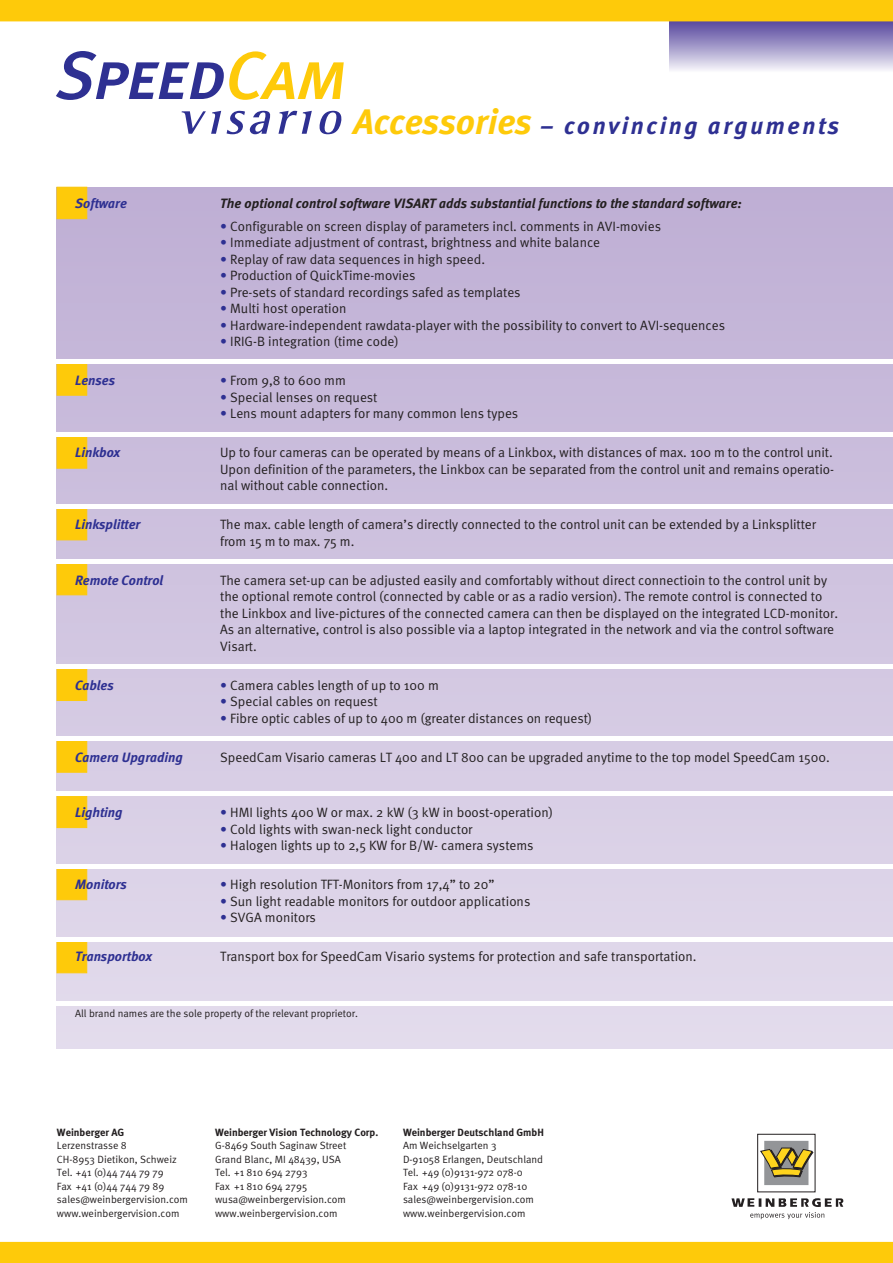
<style>
.page{position:relative;width:893px;height:1263px;background:#fff}
.page>*{position:absolute;margin:0;border:0;box-sizing:border-box;transform-origin:0 0}
.t1{font:italic 35.4px "Meta Bold LF";color:#feca0a}
.t2{font:italic 700 24px "Meta";letter-spacing:.11em;color:#2e3092}
.t3{font:13.5px/16.5px "Meta Normal";color:#231f20}
.t4{font:italic 700 13.5px "Meta";color:#2e3092}
.t5{font:italic 700 13.5px "Meta";letter-spacing:.005em;color:#231f20}
.t6{font:10.5px/13.5px "Meta Normal";color:#231f20}
.t7{font:700 10.5px "Meta";color:#231f20}
.s1{color:#2e3092}
</style>
<div class="page">
<svg style="left:56px;top:51px;width:288px;height:49px"></svg>
<svg style="left:182px;top:111px;width:39px;height:23px"></svg>
<svg style="left:227px;top:111px;width:44px;height:23px"></svg>
<svg style="left:278px;top:111px;width:34px;height:23px"></svg>
<svg style="left:319px;top:111px;width:23px;height:23px"></svg>
<div style="left:57px;top:187px;width:836px;height:861px;background:linear-gradient(to bottom,#beaed4,#e4dded)"></div>
<div style="left:57px;top:187px;width:30px;height:32px;background:#feca0a;border:1px solid #feca0a"></div>
<div style="left:57px;top:364px;width:30px;height:31px;background:#feca0a;border:1px solid #feca0a"></div>
<div style="left:57px;top:437px;width:30px;height:31px;background:#feca0a;border:1px solid #feca0a"></div>
<div style="left:57px;top:508px;width:30px;height:32px;background:#feca0a;border:1px solid #feca0a"></div>
<div style="left:57px;top:563px;width:30px;height:32px;background:#feca0a;border:1px solid #feca0a"></div>
<div style="left:57px;top:669px;width:30px;height:32px;background:#feca0a;border:1px solid #feca0a"></div>
<div style="left:57px;top:741px;width:30px;height:31px;background:#feca0a;border:1px solid #feca0a"></div>
<div style="left:57px;top:796px;width:30px;height:32px;background:#feca0a;border:1px solid #feca0a"></div>
<div style="left:57px;top:868px;width:30px;height:32px;background:#feca0a;border:1px solid #feca0a"></div>
<div style="left:57px;top:941px;width:30px;height:32px;background:#feca0a;border:1px solid #feca0a"></div>
<div style="left:56px;top:359px;width:837px;height:5px;background:#fff"></div>
<div style="left:56px;top:432px;width:837px;height:5px;background:#fff"></div>
<hr style="left:56px;top:504px;width:837px;height:4px;background:#fff">
<hr style="left:56px;top:559px;width:837px;height:4px;background:#fff">
<hr style="left:56px;top:665px;width:837px;height:4px;background:#fff">
<div style="left:56px;top:736px;width:837px;height:5px;background:#fff"></div>
<hr style="left:56px;top:792px;width:837px;height:4px;background:#fff">
<hr style="left:56px;top:864px;width:837px;height:4px;background:#fff">
<hr style="left:56px;top:937px;width:837px;height:4px;background:#fff">
<hr style="left:56px;top:1001px;width:837px;height:4px;background:#fff">
<svg style="left:669px;top:21px;width:224px;height:49px;background:#a399c7"></svg>
<div style="left:0;top:1242px;width:893px;height:21px;background:#feca0a"></div>
<div style="left:0;top:0;width:893px;height:21px;background:#feca0a"></div>
<svg style="left:731px;top:1134px;width:113px;height:85px"></svg>
<h1 class="t1" style="left:353px;top:100px;width:180px">Accessories</h1>
<h2 class="t2" style="left:540px;top:111px;width:301px">– convincing arguments</h2>
<p class="t4" style="left:75px;top:195px;width:53px">Software</p>
<p class="t5" style="left:220px;top:195px;width:523px">The optional control software VISART adds substantial functions to the standard software:</p>
<p class="t3" style="left:220px;top:217px;width:442px"><span class="s1">•</span> Configurable on screen display of parameters incl. comments in AVI-movies</p>
<p class="t3" style="left:220px;top:234px;width:381px"><span class="s1">•</span> Immediate adjustment of contrast, brightness and white balance</p>
<p class="t3" style="left:220px;top:250px;width:266px"><span class="s1">•</span> Replay of raw data sequences in high speed.</p>
<p class="t3" style="left:220px;top:267px;width:197px"><span class="s1">•</span> Production of QuickTime-movies</p>
<p class="t3" style="left:220px;top:283px;width:302px"><span class="s1">•</span> Pre-sets of standard recordings safed as templates</p>
<p class="t3" style="left:220px;top:300px;width:128px"><span class="s1">•</span> Multi host operation</p>
<p class="t3" style="left:220px;top:316px;width:506px"><span class="s1">•</span> Hardware-independent rawdata-player with the possibility to convert to AVI-sequences</p>
<p class="t3" style="left:220px;top:333px;width:180px"><span class="s1">•</span> IRIG-B integration (time code)</p>
<p class="t4" style="left:75px;top:372px;width:42px">Lenses</p>
<p class="t3" style="left:220px;top:372px;width:127px"><span class="s1">•</span> From 9,8 to 600 mm</p>
<p class="t3" style="left:220px;top:388px;width:159px"><span class="s1">•</span> Special lenses on request</p>
<p class="t3" style="left:220px;top:405px;width:300px"><span class="s1">•</span> Lens mount adapters for many common lens types</p>
<p class="t4" style="left:75px;top:444px;width:46px">Linkbox</p>
<p class="t3" style="left:220px;top:444px;width:615px;text-align:justify">Up to four cameras can be operated by means of a Linkbox, with distances of max. 100 m to the control unit.<br>Upon definition of the parameters, the Linkbox can be separated from the control unit and remains operatio&shy;nal without cable connection.</p>
<p class="t4" style="left:75px;top:516px;width:67px">Linksplitter</p>
<p class="t3" style="left:220px;top:516px;width:597px">The max. cable length of camera’s directly connected to the control unit can be extended by a Linksplitter from 15 m to max. 75 m.</p>
<p class="t4" style="left:75px;top:572px;width:90px">Remote Control</p>
<p class="t3" style="left:220px;top:571px;width:619px">The camera set-up can be adjusted easily and comfortably without direct connectioin to the control unit by the optional remote control (connected by cable or as a radio version). The remote control is connected to the Linkbox and live-pictures of the connected camera can then be displayed on the integrated LCD-monitor.<br>As an alternative, control is also possible via a laptop integrated in the network and via the control software Visart.</p>
<p class="t4" style="left:75px;top:677px;width:40px">Cables</p>
<p class="t3" style="left:220px;top:676px;width:220px"><span class="s1">•</span> Camera cables length of up to 100 m</p>
<p class="t3" style="left:220px;top:693px;width:159px"><span class="s1">•</span> Special cables on request</p>
<p class="t3" style="left:220px;top:709px;width:373px"><span class="s1">•</span> Fibre optic cables of up to 400 m (greater distances on request)</p>
<p class="t4" style="left:75px;top:749px;width:109px">Camera Upgrading</p>
<p class="t3" style="left:220px;top:748px;width:611px">SpeedCam Visario cameras LT 400 and LT 800 can be upgraded anytime to the top model SpeedCam 1500.</p>
<p class="t4" style="left:75px;top:804px;width:49px">Lighting</p>
<p class="t3" style="left:220px;top:804px;width:334px"><span class="s1">•</span> HMI lights 400 W or max. 2 kW (3 kW in boost-operation)</p>
<p class="t3" style="left:220px;top:820px;width:254px"><span class="s1">•</span> Cold lights with swan-neck light conductor</p>
<p class="t3" style="left:220px;top:837px;width:315px"><span class="s1">•</span> Halogen lights up to 2,5 KW for B/W- camera systems</p>
<p class="t4" style="left:75px;top:876px;width:53px">Monitors</p>
<p class="t3" style="left:220px;top:876px;width:276px"><span class="s1">•</span> High resolution TFT-Monitors from 17,4” to 20”</p>
<p class="t3" style="left:220px;top:892px;width:312px"><span class="s1">•</span> Sun light readable monitors for outdoor applications</p>
<p class="t3" style="left:220px;top:909px;width:97px"><span class="s1">•</span> SVGA monitors</p>
<p class="t4" style="left:75px;top:948px;width:78px">Transportbox</p>
<p class="t3" style="left:220px;top:948px;width:478px">Transport box for SpeedCam Visario systems for protection and safe transportation.</p>
<p class="t6" style="left:75px;top:1006px;width:284px">All brand names are the sole property of the relevant proprietor.</p>
<p class="t7" style="left:57px;top:1126px;width:69px">Weinberger AG</p>
<p class="t6" style="left:57px;top:1139px;width:132px">Lerzenstrasse 8<br>CH-8953 Dietikon, Schweiz<br>Tel. +41 (0)44 744 79 79<br>Fax +41 (0)44 744 79 89 sales@weinbergervision.com www.weinbergervision.com</p>
<p class="t7" style="left:215px;top:1126px;width:165px">Weinberger Vision Technology Corp.</p>
<p class="t6" style="left:215px;top:1139px;width:133px">G-8469 South Saginaw Street<br>Grand Blanc, MI 48439, USA<br>Tel. +1 810 694 2793<br>Fax +1 810 694 2795 wusa@weinbergervision.com www.weinbergervision.com</p>
<p class="t7" style="left:403px;top:1126px;width:142px">Weinberger Deutschland GmbH</p>
<p class="t6" style="left:403px;top:1139px;width:142px">Am Weichselgarten 3<br>D-91058 Erlangen, Deutschland<br>Tel. +49 (0)9131-972 078-0<br>Fax +49 (0)9131-972 078-10 sales@weinbergervision.com www.weinbergervision.com</p>
</div>
